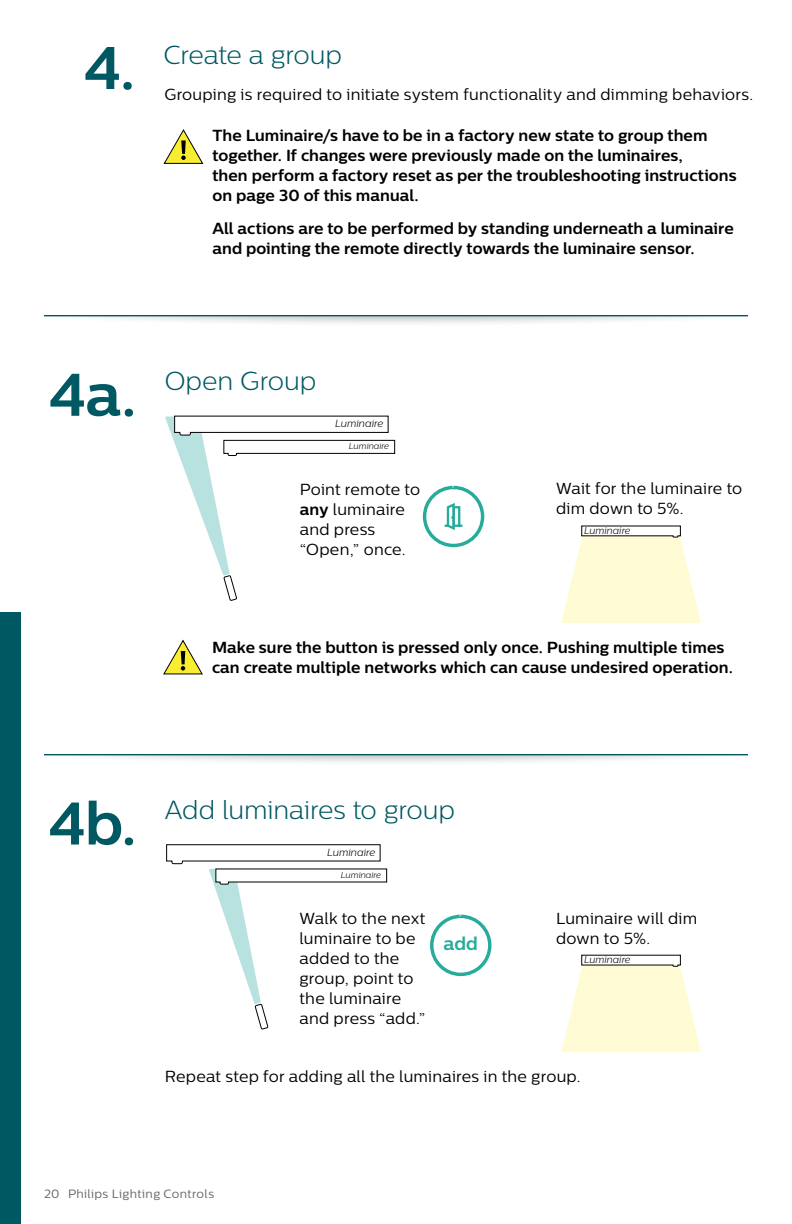
<style>
.page{position:relative;width:792px;height:1224px;background:#fff}
.page>*{position:absolute;margin:0;border:0;box-sizing:border-box;transform-origin:0 0}
.t1{font:700 60px "Centrale Sans";color:#005862}
.t2{font:300 26px "Centrale Sans";letter-spacing:-.005em;color:#005862}
.t3{font:700 18.4px "Centrale Sans";color:#27ab9a}
.t4{font:700 16px/20px "Centrale Sans";color:#000}
.t5{font:16px/20px "Centrale Sans";letter-spacing:.01em;color:#000}
.t6{font:12px "Centrale Sans";letter-spacing:.03em;color:#636466}
.t7{font:italic 300 10.4px "Centrale Sans";color:#000}
.t8{font:italic 300 10px "Centrale Sans";color:#000}
.t9{font:italic 300 8.6px "Centrale Sans";color:#000}
.s1{font-weight:700}
</style>
<div class="page">
<div style="left:0;top:612px;width:20px;height:612px;background:#005862"></div>
<svg style="left:430px;top:914px;width:62px;height:63px"></svg>
<svg style="left:166px;top:844px;width:222px;height:185px"></svg>
<svg style="left:165px;top:415px;width:231px;height:186px"></svg>
<svg style="left:422px;top:485px;width:63px;height:63px"></svg>
<svg style="left:561px;top:525px;width:140px;height:98px"></svg>
<svg style="left:561px;top:955px;width:140px;height:97px"></svg>
<svg style="left:163px;top:639px;width:40px;height:36px"></svg>
<svg style="left:163px;top:129px;width:41px;height:35px"></svg>
<div style="left:24px;top:302px;width:744px;height:26px;background:#000;opacity:.3"></div>
<hr style="left:43px;top:314px;width:705px;height:2px;background:#005862">
<div style="left:22px;top:295px;width:744px;height:20px;background:#fff"></div>
<div style="left:748px;top:278px;width:19px;height:72px;background:#fff"></div>
<div style="left:22px;top:278px;width:22px;height:72px;background:#fff"></div>
<div style="left:24px;top:741px;width:744px;height:26px;background:#000;opacity:.3"></div>
<hr style="left:43px;top:753px;width:705px;height:2px;background:#005862">
<div style="left:22px;top:734px;width:744px;height:20px;background:#fff"></div>
<div style="left:748px;top:717px;width:19px;height:72px;background:#fff"></div>
<div style="left:22px;top:717px;width:22px;height:72px;background:#fff"></div>
<h1 class="t1" style="left:84px;top:32px;width:53px">4.</h1>
<h2 class="t2" style="left:164px;top:40px;width:180px">Create a group</h2>
<p class="t5" style="left:164px;top:84px;width:590px">Grouping is required to initiate system functionality and dimming behaviors.</p>
<p class="t4" style="left:212px;top:125px;width:526px">The Luminaire/s have to be in a factory new state to group them together. If changes were previously made on the luminaires,<br>then perform a factory reset as per the troubleshooting instructions on page 30 of this manual.</p>
<p class="t4" style="left:212px;top:218px;width:523px">All actions are to be performed by standing underneath a luminaire and pointing the remote directly towards the luminaire sensor.</p>
<h1 class="t1" style="left:49px;top:358px;width:90px">4a.</h1>
<h2 class="t2" style="left:165px;top:366px;width:153px">Open Group</h2>
<p class="t7" style="left:335px;top:418px;width:50px">Luminaire</p>
<p class="t9" style="left:349px;top:441px;width:42px">Luminaire</p>
<p class="t5" style="left:300px;top:479px;width:122px">Point remote to <span class="s1">any</span> luminaire and press “Open,” once.</p>
<p class="t5" style="left:556px;top:478px;width:188px">Wait for the luminaire to dim down to 5%.</p>
<p class="t8" style="left:584px;top:525px;width:48px">Luminaire</p>
<p class="t4" style="left:212px;top:637px;width:522px">Make sure the button is pressed only once. Pushing multiple times can create multiple networks which can cause undesired operation.</p>
<h1 class="t1" style="left:48px;top:787px;width:90px">4b.</h1>
<h2 class="t2" style="left:165px;top:795px;width:292px">Add luminaires to group</h2>
<p class="t7" style="left:327px;top:846px;width:50px">Luminaire</p>
<p class="t9" style="left:341px;top:870px;width:42px">Luminaire</p>
<p class="t5" style="left:300px;top:908px;width:128px">Walk to the next luminaire to be added to the group, point to the luminaire and press “add.”</p>
<p class="t3" style="left:444px;top:933px;width:36px">add</p>
<p class="t5" style="left:556px;top:908px;width:143px">Luminaire will dim down to 5%.</p>
<p class="t8" style="left:584px;top:954px;width:48px">Luminaire</p>
<p class="t5" style="left:165px;top:1066px;width:417px">Repeat step for adding all the luminaires in the group.</p>
<p class="t6" style="left:44px;top:1187px;width:172px">20 Philips Lighting Controls</p>
</div>
